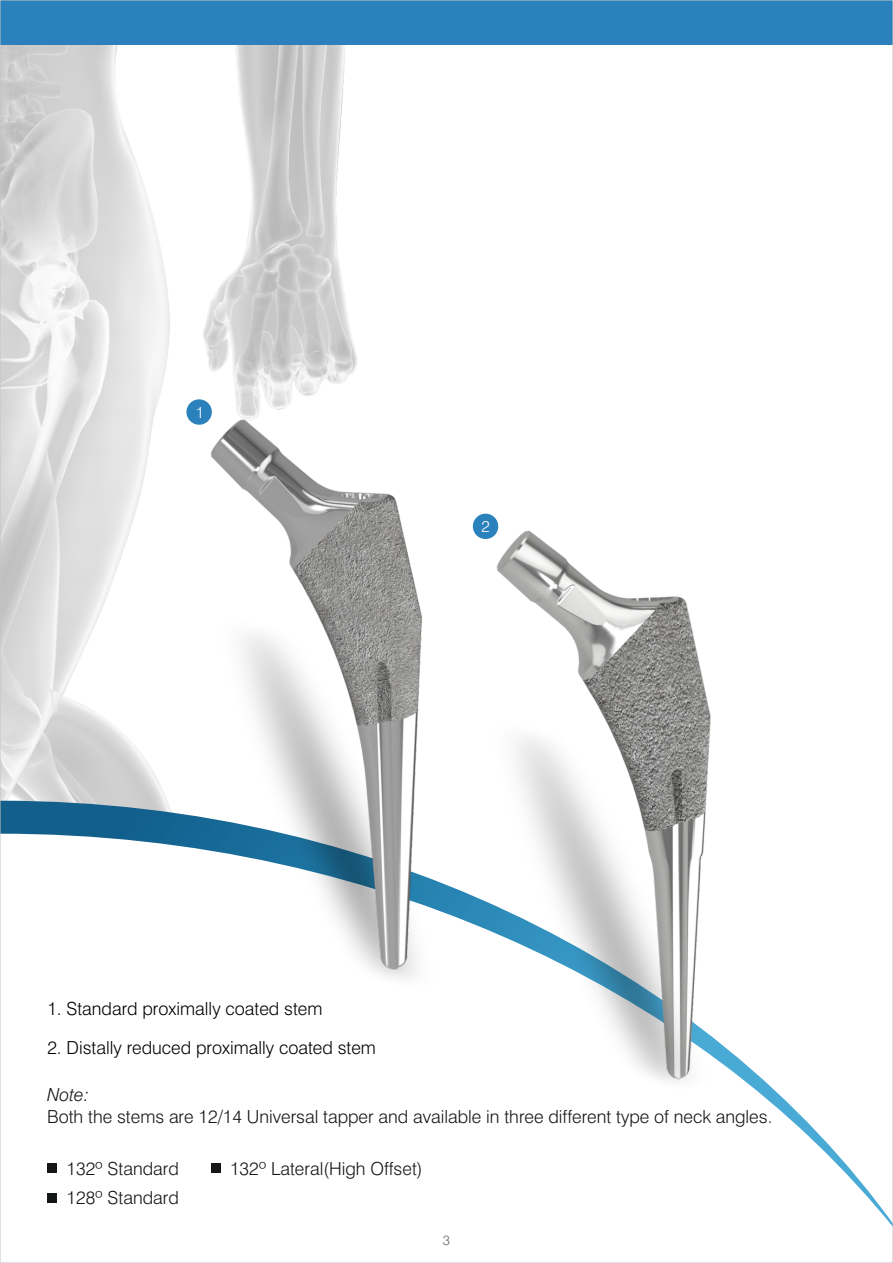
<style>
.page{position:relative;width:893px;height:1263px;background:#fff}
.page>*{position:absolute;margin:0;border:0;box-sizing:border-box;transform-origin:0 0}
.t1{font:300 18px/29.1px "Swiss 721 BT";color:#151616}
.t2{font:300 18px "Swiss 721 BT";color:#000}
.t3{font:italic 300 18px "Swiss 721 BT";color:#151616}
.t4{font:300 15.75px "Swiss 721 BT";color:#fff}
.t5{font:300 13.5px "Swiss 721 BT";color:#676767}
</style>
<div class="page">
<img style="left:2px;top:44px;width:410px;height:563px">
<div style="left:473px;top:514px;width:25px;height:25px;background:#2a81bb;border-radius:50%"></div>
<img style="left:487px;top:526px;width:201px;height:81px">
<img style="left:601px;top:1000px;width:187px;height:103px">
<div style="left:186px;top:399px;width:26px;height:26px;background:#2a81bb;border-radius:50%"></div>
<img style="left:2px;top:607px;width:709px;height:393px">
<img style="left:209px;top:415px;width:217px;height:557px">
<div style="left:0;top:0;width:893px;height:44px;background:#2a81bb"></div>
<div style="left:48px;top:1164px;width:9px;height:9px;background:#151616"></div>
<div style="left:211px;top:1164px;width:9px;height:9px;background:#151616"></div>
<div style="left:48px;top:1193px;width:9px;height:9px;background:#151616"></div>
<p class="t4" style="left:196px;top:406px;width:10px">1</p>
<p class="t4" style="left:481px;top:520px;width:10px">2</p>
<p class="t2" style="left:47px;top:1001px;width:277px">1. Standard proximally coated stem</p>
<p class="t2" style="left:47px;top:1040px;width:330px">2. Distally reduced proximally coated stem</p>
<p class="t3" style="left:47px;top:1088px;width:43px">Note:</p>
<p class="t1" style="left:47px;top:1104px;width:727px">Both the stems are 12/14 Universal tapper and available in three different type of neck angles.</p>
<p class="t1" style="left:67px;top:1155px;width:114px">132º Standard<br>128º Standard</p>
<p class="t1" style="left:230px;top:1155px;width:194px">132º Lateral(High Offset)</p>
<p class="t5" style="left:443px;top:1235px;width:9px">3</p>
</div>
